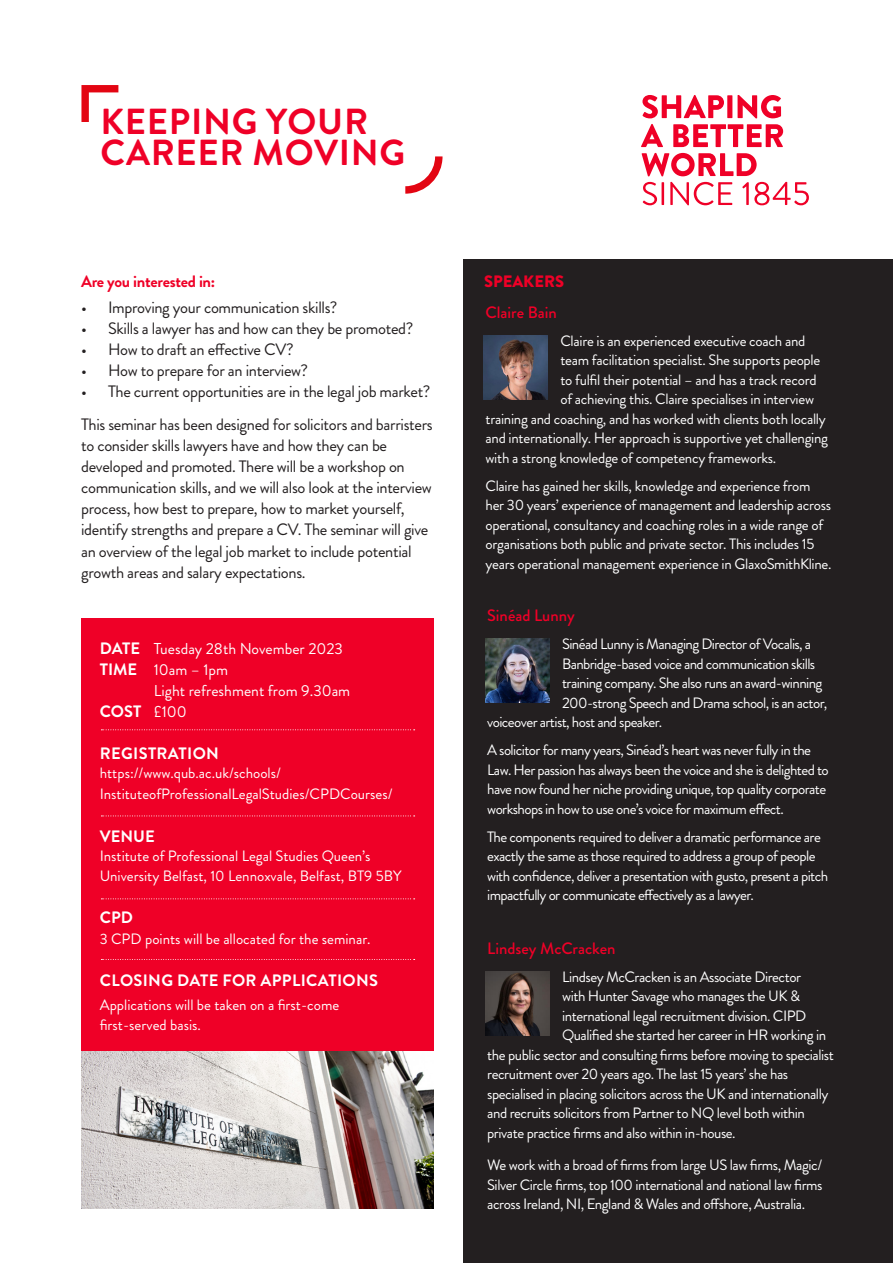
<style>
.page{position:relative;width:893px;height:1263px;background:#fff}
.page>*{position:absolute;margin:0;border:0;box-sizing:border-box;transform-origin:0 0}
.t1{font:700 36.15px/31px "Brandon Grotesque";letter-spacing:.02em;color:#ef0027}
.t2{font:16.5px/21px "Brandon Grotesque";letter-spacing:-.02em;color:#231f20}
.t3{font:700 16.5px "Brandon Grotesque";letter-spacing:.02em;color:#fff}
.t4{font:500 16.5px "Brandon Grotesque";color:#ef0027}
.t5{font:700 16.5px "Brandon Grotesque";letter-spacing:-.02em;color:#ef0027}
.t6{font:900 16.5px "Brandon Grotesque";color:#ef0027}
.t7{font:15.75px "Brandon Grotesque";color:#fff}
.t8{font:15px/19.5px "Brandon Grotesque";letter-spacing:-.03em;color:#fff}
.t9{font:15px/19.5px "Brandon Grotesque";color:#fff}
.s1{font-weight:900}
.s2{font-weight:700;font-size:16.5px}
.s3{font-weight:400;font-size:15.75px}
</style>
<div class="page">
<div style="left:464px;top:259px;width:429px;height:1004px;background:#231f20"></div>
<div style="left:81px;top:618px;width:352px;height:433px;background:#ef0027"></div>
<svg style="left:101px;top:729px;width:314px;height:1px"></svg>
<svg style="left:101px;top:815px;width:314px;height:1px"></svg>
<svg style="left:101px;top:898px;width:314px;height:1px"></svg>
<svg style="left:101px;top:959px;width:314px;height:1px"></svg>
<svg style="left:405px;top:156px;width:38px;height:38px"></svg>
<svg style="left:81px;top:85px;width:37px;height:37px"></svg>
<svg style="left:642px;top:95px;width:82px;height:23px"></svg>
<div style="left:727px;top:95px;width:5px;height:23px;background:#ef0027"></div>
<svg style="left:737px;top:95px;width:44px;height:23px"></svg>
<svg style="left:641px;top:124px;width:22px;height:23px"></svg>
<svg style="left:673px;top:124px;width:110px;height:23px"></svg>
<svg style="left:642px;top:153px;width:115px;height:23px"></svg>
<svg style="left:642px;top:182px;width:15px;height:23px"></svg>
<hr style="left:662px;top:182px;width:2px;height:23px;background:#ef0027">
<svg style="left:670px;top:182px;width:62px;height:23px"></svg>
<svg style="left:742px;top:182px;width:67px;height:23px"></svg>
<img style="left:484px;top:335px;width:64px;height:64px">
<img style="left:486px;top:639px;width:63px;height:63px">
<img style="left:486px;top:971px;width:63px;height:64px">
<img style="left:81px;top:1051px;width:352px;height:158px">
<p class="t1" style="left:101px;top:106px;width:306px">KEEPING YOUR<br>CAREER MOVING</p>
<p class="t5" style="left:81px;top:270px;width:136px">Are you interested in<span class="s1">:</span></p>
<p class="t2" style="left:81px;top:297px;width:258px">• Improving your communication skills?</p>
<p class="t2" style="left:81px;top:318px;width:334px">• Skills a lawyer has and how can they be promoted?</p>
<p class="t2" style="left:81px;top:339px;width:214px">• How to draft an effective CV?</p>
<p class="t2" style="left:81px;top:360px;width:229px">• How to prepare for an interview?</p>
<p class="t2" style="left:81px;top:381px;width:351px">• The current opportunities are in the legal job market?</p>
<p class="t2" style="left:81px;top:414px;width:353px">This seminar has been designed for solicitors and barristers to consider skills lawyers have and how they can be developed and promoted. There will be a workshop on communication skills, and we will also look at the interview process, how best to prepare, how to market yourself, identify strengths and prepare a CV. The seminar will give an overview of the legal job market to include potential growth areas and salary expectations.</p>
<p class="t7" style="left:100px;top:637px;width:245px"><span class="s2">DATE</span> Tuesday 28th November 2023</p>
<p class="t7" style="left:100px;top:658px;width:130px"><span class="s2">TIME</span> 10am – 1pm</p>
<p class="t7" style="left:154px;top:679px;width:198px">Light refreshment from 9.30am</p>
<p class="t3" style="left:100px;top:699px;width:88px">COST <span class="s3">£100</span></p>
<p class="t3" style="left:100px;top:742px;width:121px">REGISTRATION</p>
<p class="t9" style="left:100px;top:763px;width:294px;line-height:21px">https://www.qub.ac.uk/schools/<br>InstituteofProfessionalLegalStudies/CPDCourses/</p>
<p class="t3" style="left:100px;top:824px;width:56px">VENUE</p>
<p class="t9" style="left:100px;top:846px;width:303px">Institute of Professional Legal Studies Queen’s<br>University Belfast, 10 Lennoxvale, Belfast, BT9 5BY</p>
<p class="t3" style="left:100px;top:906px;width:35px">CPD</p>
<p class="t9" style="left:100px;top:929px;width:272px">3 CPD points will be allocated for the seminar.</p>
<p class="t3" style="left:100px;top:969px;width:280px">CLOSING DATE FOR APPLICATIONS</p>
<p class="t9" style="left:100px;top:995px;width:241px">Applications will be taken on a first-come first-served basis.</p>
<p class="t6" style="left:484px;top:270px;width:82px">SPEAKERS</p>
<p class="t4" style="left:486px;top:301px;width:73px">Claire Bain</p>
<p class="t8" style="left:560px;top:331px;width:246px">Claire is an experienced executive coach and</p>
<p class="t8" style="left:560px;top:351px;width:261px">team facilitation specialist. She supports people</p>
<p class="t8" style="left:560px;top:370px;width:258px">to fulfil their potential – and has a track record</p>
<p class="t8" style="left:560px;top:390px;width:255px">of achieving this. Claire specialises in interview</p>
<p class="t8" style="left:486px;top:409px;width:342px">training and coaching, and has worked with clients both locally</p>
<p class="t8" style="left:486px;top:429px;width:344px">and internationally. Her approach is supportive yet challenging</p>
<p class="t8" style="left:486px;top:448px;width:292px">with a strong knowledge of competency frameworks.</p>
<p class="t8" style="left:486px;top:476px;width:347px">Claire has gained her skills, knowledge and experience from her 30 years’ experience of management and leadership across operational, consultancy and coaching roles in a wide range of organisations both public and private sector. This includes 15 years operational management experience in GlaxoSmithKline.</p>
<p class="t4" style="left:487px;top:604px;width:89px">Sinéad Lunny</p>
<p class="t8" style="left:562px;top:634px;width:251px">Sinéad Lunny is Managing Director of Vocalis, a</p>
<p class="t8" style="left:562px;top:654px;width:255px">Banbridge-based voice and communication skills</p>
<p class="t8" style="left:562px;top:673px;width:262px">training company. She also runs an award-winning</p>
<p class="t8" style="left:562px;top:693px;width:267px">200-strong Speech and Drama school, is an actor,</p>
<p class="t8" style="left:487px;top:712px;width:177px">voiceover artist, host and speaker.</p>
<p class="t8" style="left:487px;top:740px;width:343px">A solicitor for many years, Sinéad’s heart was never fully in the Law. Her passion has always been the voice and she is delighted to have now found her niche providing unique, top quality corporate workshops in how to use one’s voice for maximum effect.</p>
<p class="t8" style="left:487px;top:827px;width:343px">The components required to deliver a dramatic performance are exactly the same as those required to address a group of people with confidence, deliver a presentation with gusto, present a pitch impactfully or communicate effectively as a lawyer.</p>
<p class="t4" style="left:487px;top:937px;width:130px">Lindsey McCracken</p>
<p class="t8" style="left:562px;top:967px;width:241px">Lindsey McCracken is an Associate Director</p>
<p class="t8" style="left:562px;top:987px;width:240px">with Hunter Savage who manages the UK &amp;</p>
<p class="t8" style="left:562px;top:1006px;width:246px">international legal recruitment division. CIPD</p>
<p class="t8" style="left:562px;top:1026px;width:266px">Qualified she started her career in HR working in</p>
<p class="t8" style="left:487px;top:1045px;width:348px">the public sector and consulting firms before moving to specialist</p>
<p class="t8" style="left:487px;top:1065px;width:303px">recruitment over 20 years ago. The last 15 years’ she has</p>
<p class="t8" style="left:487px;top:1084px;width:343px">specialised in placing solicitors across the UK and internationally</p>
<p class="t8" style="left:487px;top:1104px;width:319px">and recruits solicitors from Partner to NQ level both within</p>
<p class="t8" style="left:487px;top:1123px;width:250px">private practice firms and also within in-house.</p>
<p class="t8" style="left:487px;top:1155px;width:337px;text-align:justify">We work with a broad of firms from large US law firms, Magic/ Silver Circle firms, top 100 international and national law firms across Ireland, NI, England &amp; Wales and offshore, Australia.</p>
</div>
